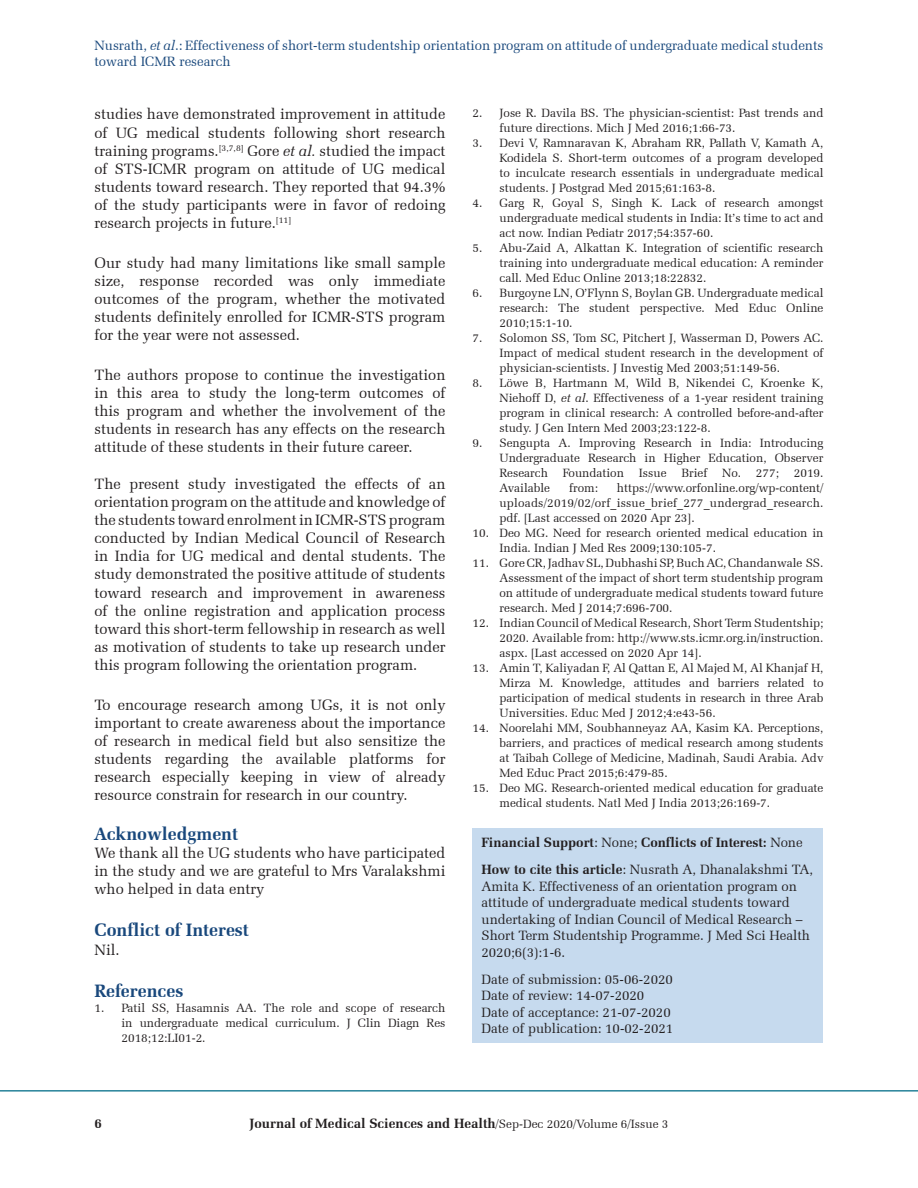
<style>
.page{position:relative;width:918px;height:1188px;background:#fff}
.page>*{position:absolute;margin:0;border:0;box-sizing:border-box;transform-origin:0 0}
.t1{font:700 18px "Zapf Elliptical 711 BT";color:#19487c}
.TX{font:15px/18.1px "Zapf Elliptical 711 BT";color:#231f20;text-align:justify}
.HTC{font:13.5px/16.5px "Zapf Elliptical 711 BT";color:#231f20}
.t2{font:13.5px/16.2px "Zapf Elliptical 711 BT";color:#19487c}
.HTC-2{font:700 13.5px "Zapf Elliptical 711 BT";color:#231f20}
.REF{font:12px/15px "Zapf Elliptical 711 BT";color:#231f20;text-align:justify}
.s1{font-style:italic}
.s2{font-weight:400}
.s3{font-weight:700}
.s4{font-weight:400;font-size:12px}
</style>
<div class="page">
<hr style="left:0;top:1090px;width:918px;height:1px;background:#2a849b">
<div style="left:472px;top:828px;width:352px;height:214px;background:#c6daee"></div>
<p class="t2" style="left:94px;top:37px;width:730px">Nusrath, <span class="s1">et al</span>.: Effectiveness of short-term studentship orientation program on attitude of undergraduate medical students toward ICMR research</p>
<p class="TX" style="left:94px;top:105px;width:353px">studies have demonstrated improvement in attitude of UG medical students following short research training programs.<sup>[3,7,8]</sup> Gore <span class="s1">et al.</span> studied the impact of STS-ICMR program on attitude of UG medical students toward research. They reported that 94.3% of the study participants were in favor of redoing research projects in future.<sup>[11]</sup></p>
<p class="TX" style="left:94px;top:253px;width:353px">Our study had many limitations like small sample size, response recorded was only immediate outcomes of the program, whether the motivated students definitely enrolled for ICMR-STS program for the year were not assessed.</p>
<p class="TX" style="left:94px;top:365px;width:353px">The authors propose to continue the investigation in this area to study the long-term outcomes of this program and whether the involvement of the students in research has any effects on the research attitude of these students in their future career.</p>
<p class="TX" style="left:94px;top:474px;width:353px">The present study investigated the effects of an orientation program on the attitude and knowledge of the students toward enrolment in ICMR-STS program conducted by Indian Medical Council of Research in India for UG medical and dental students. The study demonstrated the positive attitude of students toward research and improvement in awareness of the online registration and application process toward this short-term fellowship in research as well as motivation of students to take up research under this program following the orientation program.</p>
<p class="TX" style="left:94px;top:695px;width:352px">To encourage research among UGs, it is not only important to create awareness about the importance of research in medical field but also sensitize the students regarding the available platforms for research especially keeping in view of already resource constrain for research in our country.</p>
<h1 class="t1" style="left:94px;top:823px;width:145px">Acknowledgment</h1>
<p class="TX" style="left:94px;top:843px;width:352px">We thank all the UG students who have participated in the study and we are grateful to Mrs Varalakshmi who helped in data entry</p>
<h1 class="t1" style="left:94px;top:919px;width:156px">Conflict of Interest</h1>
<p class="TX" style="left:94px;top:940px;width:27px">Nil.</p>
<h1 class="t1" style="left:94px;top:980px;width:90px">References</h1>
<p class="REF" style="left:122px;top:1000px;width:325px;text-indent:-27px">1. Patil SS, Hasamnis AA. The role and scope of research in undergraduate medical curriculum. J Clin Diagn Res 2018;12:LI01-2.</p>
<p class="REF" style="left:500px;top:105px;width:325px;text-indent:-27px">2. Jose R. Davila BS. The physician-scientist: Past trends and future directions. Mich J Med 2016;1:66-73.</p>
<p class="REF" style="left:500px;top:135px;width:325px;text-indent:-27px">3. Devi V, Ramnaravan K, Abraham RR, Pallath V, Kamath A, Kodidela S. Short-term outcomes of a program developed to inculcate research essentials in undergraduate medical students. J Postgrad Med 2015;61:163-8.</p>
<p class="REF" style="left:500px;top:195px;width:326px;text-indent:-27px">4. Garg R, Goyal S, Singh K. Lack of research amongst undergraduate medical students in India: It’s time to act and act now. Indian Pediatr 2017;54:357-60.</p>
<p class="REF" style="left:500px;top:240px;width:325px;text-indent:-27px">5. Abu-Zaid A, Alkattan K. Integration of scientific research training into undergraduate medical education: A reminder call. Med Educ Online 2013;18:22832.</p>
<p class="REF" style="left:500px;top:285px;width:326px;text-indent:-27px">6. Burgoyne LN, O’Flynn S, Boylan GB. Undergraduate medical research: The student perspective. Med Educ Online 2010;15:1-10.</p>
<p class="REF" style="left:500px;top:330px;width:326px;text-indent:-27px">7. Solomon SS, Tom SC, Pitchert J, Wasserman D, Powers AC.<br>Impact of medical student research in the development of physician-scientists. J Investig Med 2003;51:149-56.</p>
<p class="REF" style="left:500px;top:375px;width:326px;text-indent:-27px">8. Löwe B, Hartmann M, Wild B, Nikendei C, Kroenke K, Niehoff D, <span class="s1">et al</span>. Effectiveness of a 1-year resident training program in clinical research: A controlled before-and-after study. J Gen Intern Med 2003;23:122-8.</p>
<p class="REF" style="left:500px;top:435px;width:326px;text-indent:-27px">9. Sengupta A. Improving Research in India: Introducing Undergraduate Research in Higher Education, Observer Research Foundation Issue Brief No. 277; 2019.<br>Available</p>
<p class="REF" style="left:500px;top:480px;width:326px;text-indent:117px">https://www.orfonline.org/wp-content/ uploads/2019/02/orf_issue_brief_277_undergrad_research. pdf. [Last accessed on 2020 Apr 23].</p>
<p class="REF" style="left:500px;top:525px;width:325px;text-indent:-27px">10. Deo MG. Need for research oriented medical education in<br>India. Indian J Med Res 2009;130:105-7.</p>
<p class="REF" style="left:500px;top:555px;width:326px;text-indent:-27px">11. Gore CR, Jadhav SL, Dubhashi SP, Buch AC, Chandanwale SS.<br>Assessment of the impact of short term studentship program on attitude of undergraduate medical students toward future research. Med J 2014;7:696-700.</p>
<p class="REF" style="left:500px;top:615px;width:326px;text-indent:-27px">12. Indian Council of Medical Research, Short Term Studentship; 2020. Available from: http://www.sts.icmr.org.in/instruction. aspx. [Last accessed on 2020 Apr 14].</p>
<p class="REF" style="left:500px;top:660px;width:325px;text-indent:-27px">13. Amin T, Kaliyadan F, Al Qattan E, Al Majed M, Al Khanjaf H, Mirza M. Knowledge, attitudes and barriers related to participation of medical students in research in three Arab Universities. Educ Med J 2012;4:e43-56.</p>
<p class="REF" style="left:500px;top:720px;width:326px;text-indent:-27px">14. Noorelahi MM, Soubhanneyaz AA, Kasim KA. Perceptions, barriers, and practices of medical research among students at Taibah College of Medicine, Madinah, Saudi Arabia. Adv Med Educ Pract 2015;6:479-85.</p>
<p class="REF" style="left:500px;top:780px;width:326px;text-indent:-27px">15. Deo MG. Research-oriented medical education for graduate medical students. Natl Med J India 2013;26:169-7.</p>
<p class="HTC-2" style="left:482px;top:835px;width:323px">Financial Support<span class="s2">: None;</span> Conflicts of Interest: <span class="s2">None</span></p>
<p class="HTC" style="left:482px;top:861px;width:333px"><span class="s3">How to cite this article</span>: Nusrath A, Dhanalakshmi TA, Amita K. Effectiveness of an orientation program on attitude of undergraduate medical students toward undertaking of Indian Council of Medical Research – Short Term Studentship Programme. J Med Sci Health 2020;6(3):1-6.</p>
<p class="HTC" style="left:482px;top:971px;width:193px">Date of submission: 05-06-2020<br>Date of review: 14-07-2020<br>Date of acceptance: 21-07-2020<br>Date of publication: 10-02-2021</p>
<p class="REF" style="left:569px;top:480px;width:30px">from:</p>
<p class="HTC-2" style="left:94px;top:1115px;width:9px">6</p>
<p class="HTC-2" style="left:250px;top:1115px;width:420px">Journal of Medical Sciences and Health<span class="s4">/Sep-Dec 2020/Volume 6/Issue 3</span></p>
</div>
